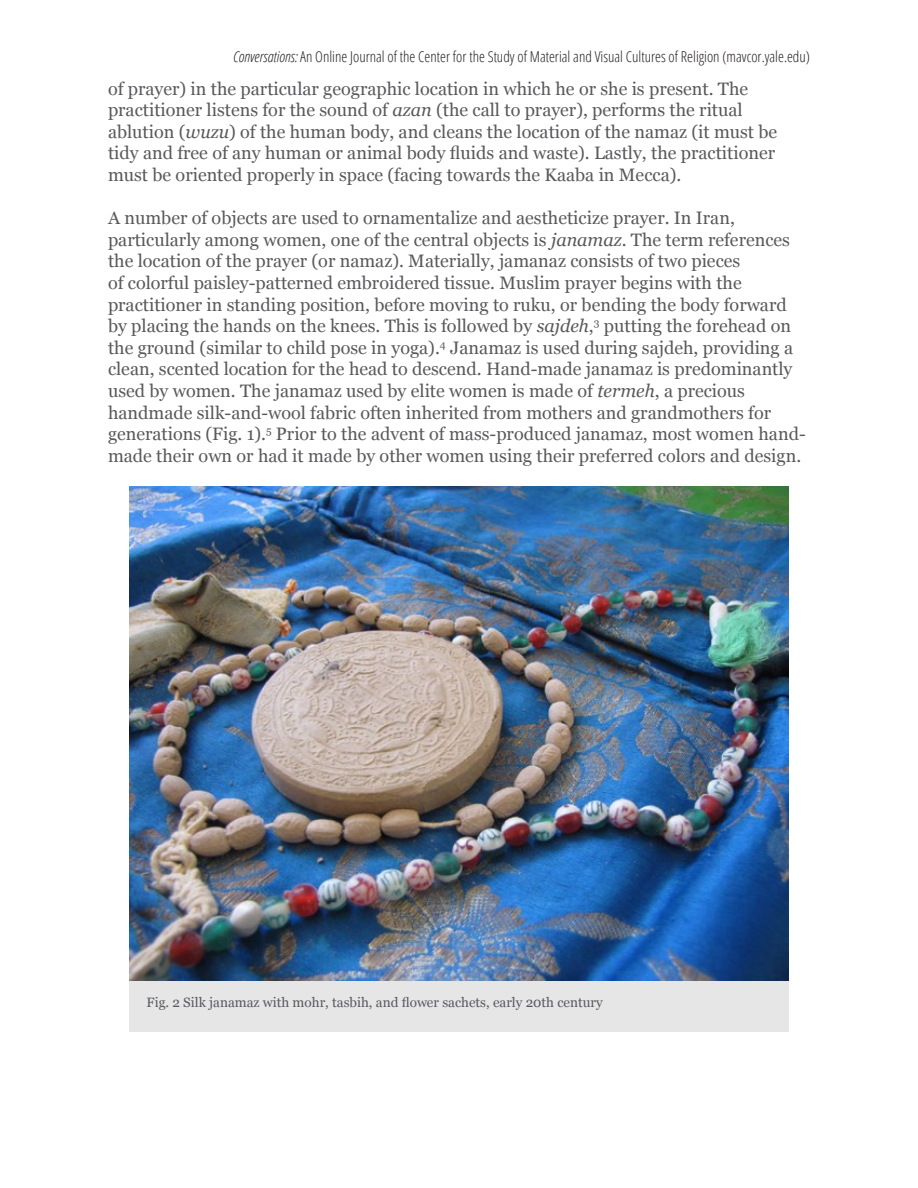
<style>
.page{position:relative;width:918px;height:1188px;background:#fff}
.page>*{position:absolute;margin:0;border:0;box-sizing:border-box;transform-origin:0 0}
.Endnote_text{font:18px/21.6px "Georgia";color:#58595b}
.t1{font:300 condensed 15px "Open Sans";color:#231f20}
.t2{font:13.5px "Georgia";color:#58595b}
.s1{font-style:italic}
</style>
<div class="page">
<img style="left:129px;top:486px;width:660px;height:495px">
<div style="left:129px;top:981px;width:660px;height:50px;background:#e6e6e7"></div>
<p class="t1" style="left:233px;top:46px;width:578px"><span class="s1">Conversations:</span> An Online Journal of the Center for the Study of Material and Visual Cultures of Religion (mavcor.yale.edu)</p>
<p class="Endnote_text" style="left:108px;top:77px;width:671px">of prayer) in the particular geographic location in which he or she is present. The practitioner listens for the sound of <span class="s1">azan</span> (the call to prayer), performs the ritual ablution (<span class="s1">wuzu</span>) of the human body, and cleans the location of the namaz (it must be tidy and free of any human or animal body fluids and waste). Lastly, the practitioner must be oriented properly in space (facing towards the Kaaba in Mecca).</p>
<p class="Endnote_text" style="left:108px;top:206px;width:699px">A number of objects are used to ornamentalize and aestheticize prayer. In Iran, particularly among women, one of the central objects is <span class="s1">janamaz</span>. The term references the location of the prayer (or namaz). Materially, jamanaz consists of two pieces<br>of colorful paisley-patterned embroidered tissue. Muslim prayer begins with the practitioner in standing position, before moving to ruku, or bending the body forward by placing the hands on the knees. This is followed by <span class="s1">sajdeh</span>,<sup>3</sup> putting the forehead on the ground (similar to child pose in yoga).<sup>4</sup> Janamaz is used during sajdeh, providing a clean, scented location for the head to descend. Hand-made janamaz is predominantly used by women. The janamaz used by elite women is made of <span class="s1">termeh</span>, a precious handmade silk-and-wool fabric often inherited from mothers and grandmothers for generations (Fig. 1).<sup>5</sup> Prior to the advent of mass-produced janamaz, most women hand&shy;made their own or had it made by other women using their preferred colors and design.</p>
<p class="t2" style="left:147px;top:993px;width:458px">Fig. 2 Silk janamaz with mohr, tasbih, and flower sachets, early 20th century</p>
</div>
